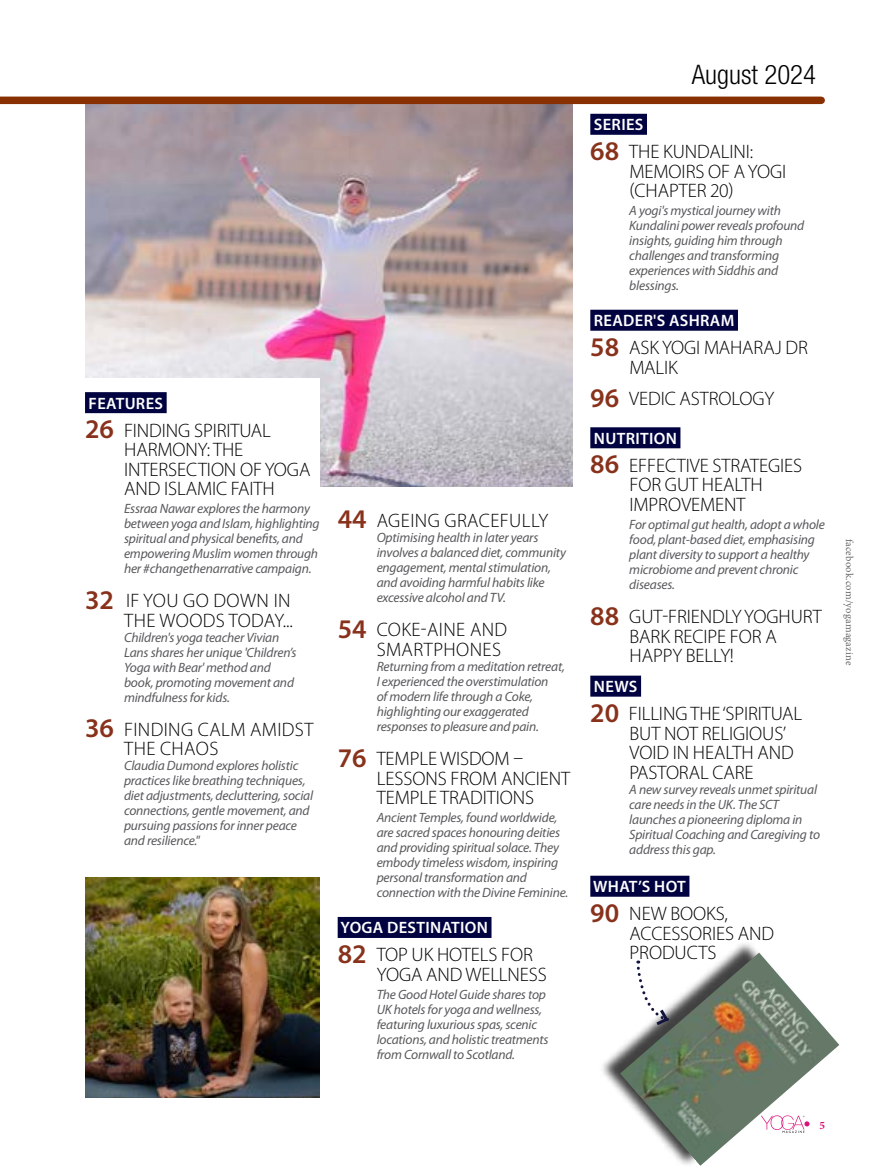
<style>
.page{position:relative;width:893px;height:1174px;background:#fff}
.page>*{position:absolute;margin:0;border:0;box-sizing:border-box;transform-origin:0 0}
.t1{font:600 27px "Myriad Pro";color:#88321c}
.t2{font:300 condensed 26.85px "Helvetica Neue LT Std";color:#000}
.t3{font:300 19.5px/19.5px "Myriad Pro";letter-spacing:-.005em;color:#000}
.t4{font:300 19.5px/19.5px "Myriad Pro";letter-spacing:.02em;color:#000}
.t5{font:600 16.5px "Myriad Pro";letter-spacing:.02em;color:#fff}
.t6{font:italic 13.5px/15px "Myriad Pro";letter-spacing:-.015em;color:#58595b}
.t7{font:700 11.25px "Minion Pro";color:#db117a}
.t8{font:10.5px "Minion Pro";letter-spacing:.02em;color:#656669}
.s1{font-weight:600;font-size:27px;color:#88321c}
</style>
<div class="page">
<img style="left:85px;top:104px;width:487px;height:382px">
<div style="left:52px;top:378px;width:268px;height:162px;background:#fff"></div>
<img style="left:85px;top:877px;width:235px;height:220px">
<div style="left:0;top:97px;width:821px;height:7px;background:#883002"></div>
<div style="left:590px;top:875px;width:99px;height:21px;background:#000340"></div>
<div style="left:590px;top:310px;width:148px;height:21px;background:#000340"></div>
<div style="left:590px;top:427px;width:90px;height:21px;background:#000340"></div>
<div style="left:590px;top:114px;width:57px;height:21px;background:#000340"></div>
<div style="left:590px;top:675px;width:51px;height:21px;background:#000340"></div>
<div style="left:85px;top:392px;width:82px;height:21px;background:#000340"></div>
<div style="left:598px;top:939px;width:234px;height:228px;background:#000;opacity:.75"></div>
<img style="left:620px;top:952px;width:219px;height:213px">
<svg style="left:635px;top:960px;width:36px;height:68px"></svg>
<div style="left:338px;top:917px;width:153px;height:21px;background:#000340"></div>
<p class="t5" style="left:89px;top:392px;width:76px">FEATURES</p>
<h3 class="t3" style="left:124px;top:420px;width:188px;text-indent:-39px"><span class="s1">26</span> FINDING SPIRITUAL<br>HARMONY: THE<br>INTERSECTION OF YOGA<br>AND ISLAMIC FAITH</h3>
<p class="t6" style="left:124px;top:501px;width:197px">Essraa Nawar explores the harmony between yoga and Islam, highlighting spiritual and physical benefits, and empowering Muslim women through her #changethenarrative campaign.</p>
<h3 class="t4" style="left:85px;top:590px;width:209px;text-align:right"><span class="s1">32</span> IF YOU GO DOWN IN<br>THE WOODS TODAY...</h3>
<p class="t6" style="left:124px;top:629px;width:174px">Children's yoga teacher Vivian<br>Lans shares her unique 'Children’s<br>Yoga with Bear' method and book, promoting movement and mindfulness for kids.</p>
<h3 class="t4" style="left:124px;top:719px;width:191px;text-indent:-39px"><span class="s1">36</span> FINDING CALM AMIDST<br>THE CHAOS</h3>
<p class="t6" style="left:124px;top:758px;width:191px">Claudia Dumond explores holistic practices like breathing techniques, diet adjustments, decluttering, social connections, gentle movement, and pursuing passions for inner peace and resilience."</p>
<h3 class="t4" style="left:338px;top:510px;width:212px"><span class="s1">44</span> AGEING GRACEFULLY</h3>
<p class="t6" style="left:377px;top:529px;width:191px">Optimising health in later years involves a balanced diet, community engagement, mental stimulation, and avoiding harmful habits like excessive alcohol and TV.</p>
<h3 class="t4" style="left:377px;top:620px;width:132px;text-indent:-39px"><span class="s1">54</span> COKE-AINE AND<br>SMARTPHONES</h3>
<p class="t6" style="left:377px;top:658px;width:190px">Returning from a meditation retreat, I experienced the overstimulation<br>of modern life through a Coke, highlighting our exaggerated responses to pleasure and pain.</p>
<h3 class="t3" style="left:377px;top:749px;width:195px;text-indent:-39px"><span class="s1">76</span> TEMPLE WISDOM –<br>LESSONS FROM ANCIENT<br>TEMPLE TRADITIONS</h3>
<p class="t6" style="left:377px;top:810px;width:193px">Ancient Temples, found worldwide, are sacred spaces honouring deities and providing spiritual solace. They embody timeless wisdom, inspiring personal transformation and connection with the Divine Feminine.</p>
<p class="t5" style="left:341px;top:917px;width:149px">YOGA DESTINATION</p>
<h3 class="t3" style="left:377px;top:945px;width:172px;text-indent:-39px"><span class="s1">82</span> TOP UK HOTELS FOR<br>YOGA AND WELLNESS</h3>
<p class="t6" style="left:377px;top:986px;width:173px">The Good Hotel Guide shares top<br>UK hotels for yoga and wellness, featuring luxurious spas, scenic locations, and holistic treatments from Cornwall to Scotland.</p>
<h2 class="t2" style="left:692px;top:59px;width:126px">August 2024</h2>
<p class="t5" style="left:594px;top:114px;width:51px">SERIES</p>
<h3 class="t3" style="left:629px;top:142px;width:158px;text-indent:-39px"><span class="s1">68</span> THE KUNDALINI:<br>MEMOIRS OF A YOGI (CHAPTER 20)</h3>
<p class="t6" style="left:629px;top:203px;width:177px">A yogi's mystical journey with<br>Kundalini power reveals profound insights, guiding him through challenges and transforming experiences with Siddhis and blessings.</p>
<p class="t5" style="left:594px;top:310px;width:142px">READER'S ASHRAM</p>
<h3 class="t3" style="left:629px;top:338px;width:180px;text-indent:-39px"><span class="s1">58</span> ASK YOGI MAHARAJ DR<br>MALIK</h3>
<h3 class="t3" style="left:590px;top:389px;width:186px"><span class="s1">96</span> VEDIC ASTROLOGY</h3>
<p class="t5" style="left:594px;top:428px;width:84px">NUTRITION</p>
<h3 class="t3" style="left:629px;top:455px;width:174px;text-indent:-39px"><span class="s1">86</span> EFFECTIVE STRATEGIES<br>FOR GUT HEALTH<br>IMPROVEMENT</h3>
<p class="t6" style="left:629px;top:516px;width:197px">For optimal gut health, adopt a whole food, plant-based diet, emphasising plant diversity to support a healthy microbiome and prevent chronic diseases.</p>
<h3 class="t3" style="left:629px;top:607px;width:194px;text-indent:-39px"><span class="s1">88</span> GUT-FRIENDLY YOGHURT<br>BARK RECIPE FOR A<br>HAPPY BELLY!</h3>
<p class="t5" style="left:594px;top:676px;width:45px">NEWS</p>
<h1 class="t1" style="left:590px;top:695px;width:30px">20</h1>
<h3 class="t3" style="left:629px;top:703px;width:175px">FILLING THE ‘SPIRITUAL<br>BUT NOT RELIGIOUS’<br>VOID IN HEALTH AND<br>PASTORAL CARE</h3>
<p class="t6" style="left:629px;top:781px;width:192px">A new survey reveals unmet spiritual care needs in the UK. The SCT launches a pioneering diploma in<br>Spiritual Coaching and Caregiving to address this gap.</p>
<p class="t5" style="left:593px;top:876px;width:94px">WHAT’S HOT</p>
<h3 class="t3" style="left:629px;top:903px;width:146px;text-indent:-39px"><span class="s1">90</span> NEW BOOKS,<br>ACCESSORIES AND<br>PRODUCTS</h3>
<p class="t8" style="left:857px;top:538px;width:128px;rotate:90deg">facebook.com/yogamagazine</p>
<p class="t7" style="left:819px;top:1117px;width:7px">5</p>
</div>
